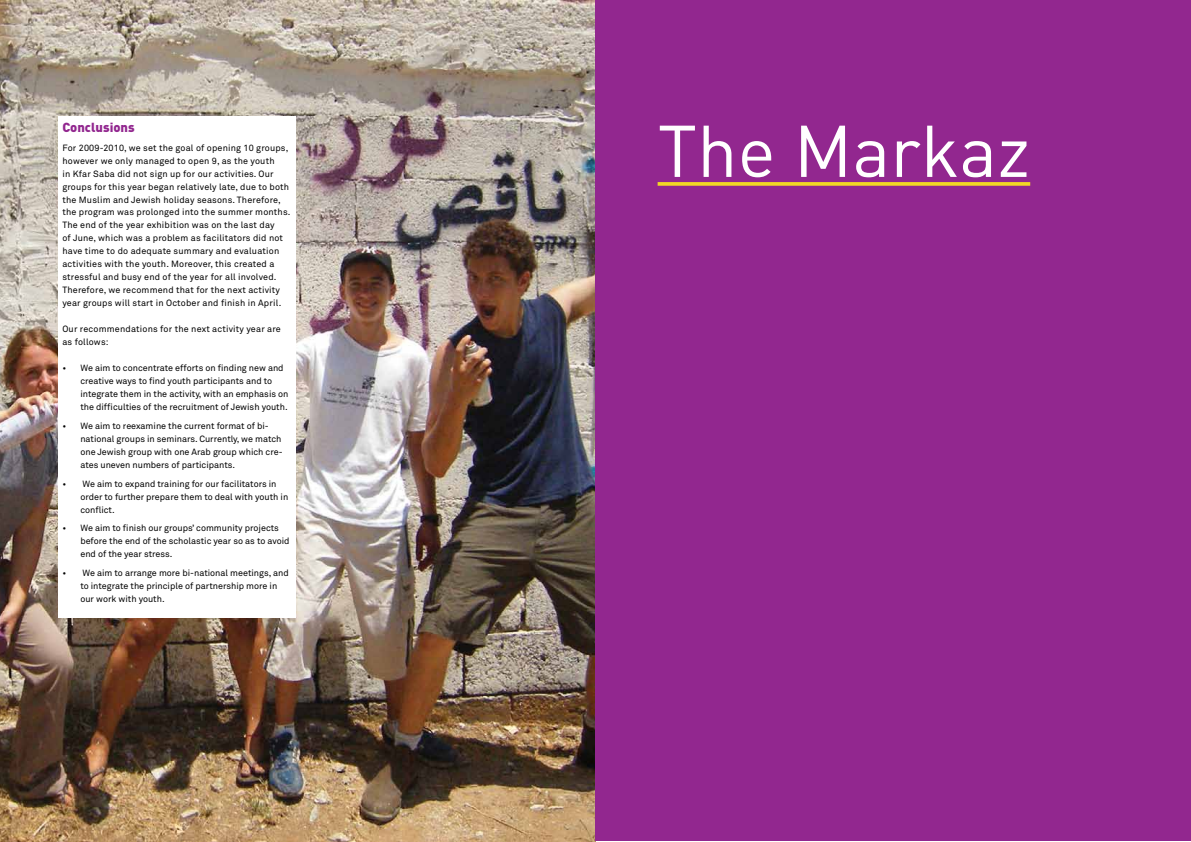
<style>
.page{position:relative;width:1191px;height:842px;background:#fff}
.page>*{position:absolute;margin:0;border:0;box-sizing:border-box;transform-origin:0 0}
.t1{font:72px "DIN Pro";color:#fff}
.t2{font:900 13px "DIN Pro";color:#92278f}
.t3{font:9px/13px "Akkurat Pro";color:#000}
.t4{font:9px/13px "Akkurat Pro";letter-spacing:.02em;color:#000}
</style>
<div class="page">
<img style="left:0;top:1px;width:595px;height:841px">
<div style="left:58px;top:116px;width:237px;height:501px;background:#fff"></div>
<div style="left:596px;top:0;width:594px;height:841px;background:#92278f"></div>
<svg style="left:657px;top:182px;width:373px;height:4px"></svg>
<h2 class="t2" style="left:62px;top:118px;width:74px">Conclusions</h2>
<p class="t4" style="left:62px;top:141px;width:229px">For 2009-2010, we set the goal of opening 10 groups, however we only managed to open 9, as the youth<br>in Kfar Saba did not sign up for our activities. Our groups for this year began relatively late, due to both the Muslim and Jewish holiday seasons. Therefore, the program was prolonged into the summer months.<br>The end of the year exhibition was on the last day<br>of June, which was a problem as facilitators did not have time to do adequate summary and evaluation activities with the youth. Moreover, this created a stressful and busy end of the year for all involved.<br>Therefore, we recommend that for the next activity year groups will start in October and finish in April.</p>
<p class="t4" style="left:62px;top:323px;width:220px">Our recommendations for the next activity year are as follows:</p>
<p class="t3" style="left:80px;top:362px;width:210px;text-indent:-18px">• We aim to concentrate efforts on finding new and creative ways to find youth participants and to integrate them in the activity, with an emphasis on the difficulties of the recruitment of Jewish youth.</p>
<p class="t3" style="left:80px;top:420px;width:204px;text-indent:-18px">• We aim to reexamine the current format of bi&shy;national groups in seminars. Currently, we match one Jewish group with one Arab group which cre&shy;ates uneven numbers of participants.</p>
<p class="t3" style="left:80px;top:477px;width:209px;text-indent:-18px">• We aim to expand training for our facilitators in order to further prepare them to deal with youth in conflict.</p>
<p class="t3" style="left:80px;top:522px;width:211px;text-indent:-18px">• We aim to finish our groups’ community projects before the end of the scholastic year so as to avoid end of the year stress.</p>
<p class="t3" style="left:80px;top:567px;width:210px;text-indent:-18px">• We aim to arrange more bi-national meetings, and to integrate the principle of partnership more in our work with youth.</p>
<h1 class="t1" style="left:657px;top:102px;width:374px">The Markaz</h1>
</div>
